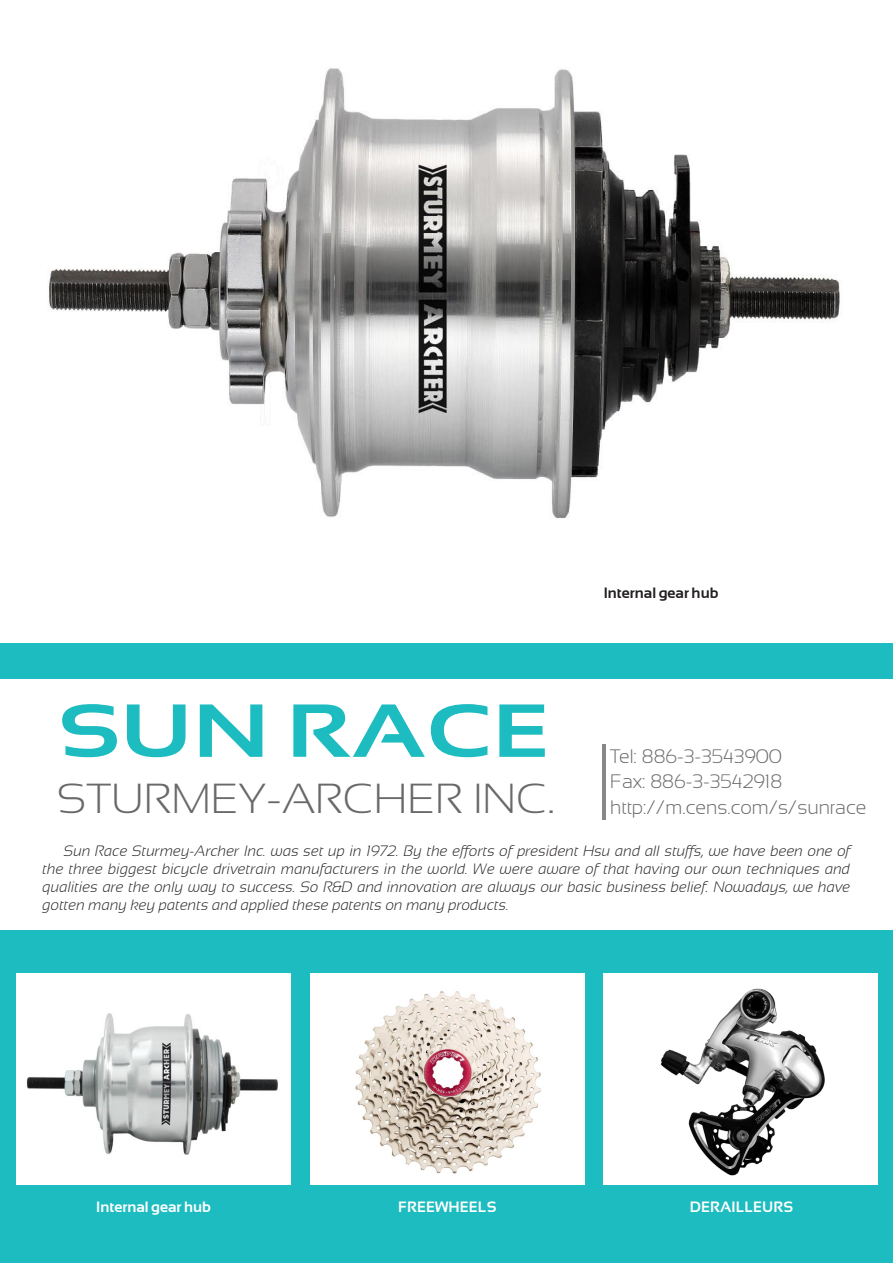
<style>
.page{position:relative;width:893px;height:1263px;background:#fff}
.page>*{position:absolute;margin:0;border:0;box-sizing:border-box;transform-origin:0 0}
.公司名大標{font:700 75px "Sansation";color:#1cbcc1;scale:1.3 1}
.公司名大標-2{font:300 42px "Sansation";color:#69696c;scale:1.1 1}
.t1{font:300 19.5px "Sansation";color:#69696c}
.副標內文{font:italic 300 15px/18px "Sansation";color:#231f20;text-align:justify}
.產品名{font:700 15px "Sansation";color:#fff}
.產品名-2{font:700 15px "Sansation";color:#231f20}
</style>
<div class="page">
<div style="left:0;top:643px;width:893px;height:620px;background:#1cbcc1"></div>
<div style="left:0;top:679px;width:893px;height:251px;background:#fff"></div>
<div style="left:17px;top:973px;width:274px;height:212px;background:#fff"></div>
<div style="left:310px;top:973px;width:274px;height:212px;background:#fff"></div>
<div style="left:604px;top:973px;width:274px;height:212px;background:#fff"></div>
<hr style="left:602px;top:744px;width:3px;height:76px;background:#86888a">
<img style="left:48px;top:68px;width:792px;height:450px">
<img style="left:26px;top:1013px;width:252px;height:142px">
<img style="left:355px;top:991px;width:186px;height:183px">
<img style="left:660px;top:988px;width:165px;height:188px">
<p class="產品名-2" style="left:604px;top:584px;width:116px">Internal gear hub</p>
<p class="公司名大標" style="left:57px;top:689px;width:381px">SUN RACE</p>
<p class="公司名大標-2" style="left:57px;top:775px;width:454px">STURMEY-ARCHER INC.</p>
<p class="t1" style="left:610px;top:745px;width:173px">Tel: 886-3-3543900</p>
<p class="t1" style="left:610px;top:771px;width:174px">Fax: 886-3-3542918</p>
<p class="t1" style="left:610px;top:796px;width:258px">http://m.cens.com/s/sunrace</p>
<p class="副標內文" style="left:43px;top:841px;width:809px;text-indent:21px">Sun Race Sturmey-Archer Inc. was set up in 1972. By the efforts of president Hsu and all stuffs, we have been one of the three biggest bicycle drivetrain manufacturers in the world. We were aware of that having our own techniques and qualities are the only way to success. So R&amp;D and innovation are always our basic business belief. Nowadays, we have gotten many key patents and applied these patents on many products.</p>
<p class="產品名" style="left:96px;top:1199px;width:116px">Internal gear hub</p>
<p class="產品名" style="left:398px;top:1199px;width:100px">FREEWHEELS</p>
<p class="產品名" style="left:690px;top:1199px;width:105px">DERAILLEURS</p>
</div>
